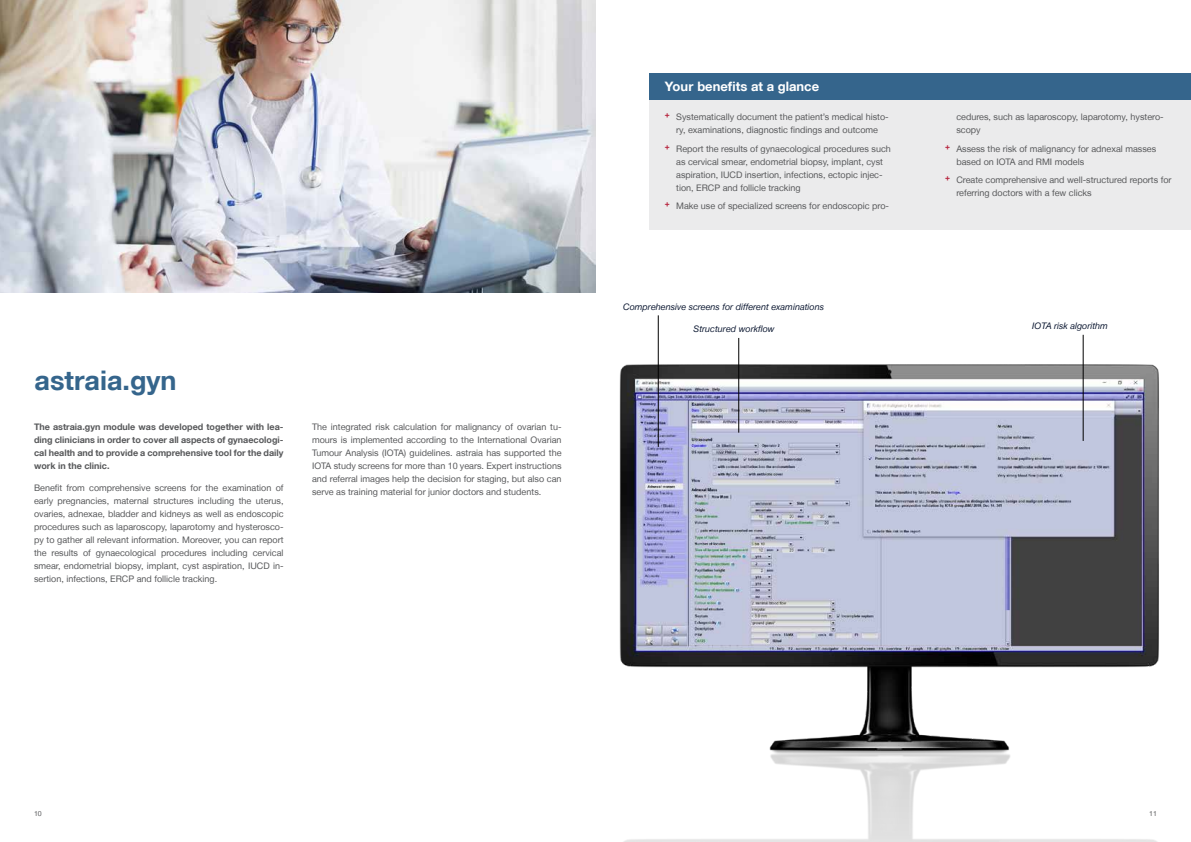
<style>
.page{position:relative;width:1191px;height:842px;background:#fff}
.page>*{position:absolute;margin:0;border:0;box-sizing:border-box;transform-origin:0 0}
.t1{font:700 27px "Helvetica Neue LT";color:#35658c}
.t2{font:700 13px "Helvetica Neue LT";color:#fff}
.t3{font:9px/13px "Helvetica Neue LT";color:#58595b}
.t4{font:700 9px/13px "Helvetica Neue LT";color:#58595b;text-align:justify}
.t5{font:italic 9px "Helvetica Neue LT";color:#0e1a33}
.t6{font:7px "Helvetica Neue LT";color:#58595b}
.s1{font-family:"Futura";font-weight:500;font-stretch:condensed;font-size:12px;color:#b82841}
</style>
<div class="page">
<img style="left:0;top:0;width:595px;height:292px">
<img style="left:619px;top:335px;width:540px;height:507px">
<hr style="left:1082px;top:335px;width:1px;height:106px;background:#000">
<hr style="left:738px;top:338px;width:1px;height:95px;background:#000">
<hr style="left:658px;top:315px;width:1px;height:132px;background:#000">
<div style="left:649px;top:100px;width:542px;height:130px;background:#ebebec"></div>
<div style="left:649px;top:74px;width:542px;height:26px;background:#35658c"></div>
<h2 class="t2" style="left:665px;top:79px;width:156px">Your benefits at a glance</h2>
<p class="t3" style="left:665px;top:110px;width:225px;text-align:center"><span class="s1">+</span> Systematically document the patient’s medical histo&shy;ry, examinations, diagnostic findings and outcome</p>
<p class="t3" style="left:676px;top:142px;width:216px;text-indent:-11px"><span class="s1">+</span> Report the results of gynaecological procedures such as cervical smear, endometrial biopsy, implant, cyst aspiration, IUCD insertion, infections, ectopic injec&shy;tion, ERCP and follicle tracking</p>
<p class="t3" style="left:665px;top:199px;width:226px"><span class="s1">+</span> Make use of specialized screens for endoscopic pro-</p>
<p class="t5" style="left:623px;top:301px;width:202px">Comprehensive screens for different examinations</p>
<p class="t3" style="left:956px;top:110px;width:209px">cedures, such as laparoscopy, laparotomy, hystero&shy;scopy</p>
<p class="t3" style="left:956px;top:142px;width:201px;text-indent:-11px"><span class="s1">+</span> Assess the risk of malignancy for adnexal masses based on IOTA and RMI models</p>
<p class="t3" style="left:956px;top:173px;width:217px;text-indent:-11px"><span class="s1">+</span> Create comprehensive and well-structured reports for referring doctors with a few clicks</p>
<h1 class="t1" style="left:35px;top:364px;width:143px">astraia.gyn</h1>
<p class="t4" style="left:34px;top:420px;width:251px">The astraia.gyn module was developed together with lea&shy;ding clinicians in order to cover all aspects of gynaecologi&shy;cal health and to provide a comprehensive tool for the daily work in the clinic.</p>
<p class="t3" style="left:34px;top:481px;width:251px;text-align:justify">Benefit from comprehensive screens for the examination of early pregnancies, maternal structures including the uterus, ovaries, adnexae, bladder and kidneys as well as endoscopic procedures such as laparoscopy, laparotomy and hysterosco&shy;py to gather all relevant information. Moreover, you can report the results of gynaecological procedures including cervical smear, endometrial biopsy, implant, cyst aspiration, IUCD in&shy;sertion, infections, ERCP and follicle tracking.</p>
<p class="t3" style="left:312px;top:420px;width:251px;text-align:justify">The integrated risk calculation for malignancy of ovarian tu&shy;mours is implemented according to the International Ovarian Tumour Analysis (IOTA) guidelines. astraia has supported the IOTA study screens for more than 10 years. Expert instructions and referral images help the decision for staging, but also can serve as training material for junior doctors and students.</p>
<p class="t5" style="left:693px;top:323px;width:83px">Structured workflow</p>
<p class="t5" style="left:1032px;top:320px;width:77px">IOTA risk algorithm</p>
<p class="t6" style="left:34px;top:809px;width:9px">10</p>
<p class="t6" style="left:1149px;top:809px;width:9px">11</p>
</div>
